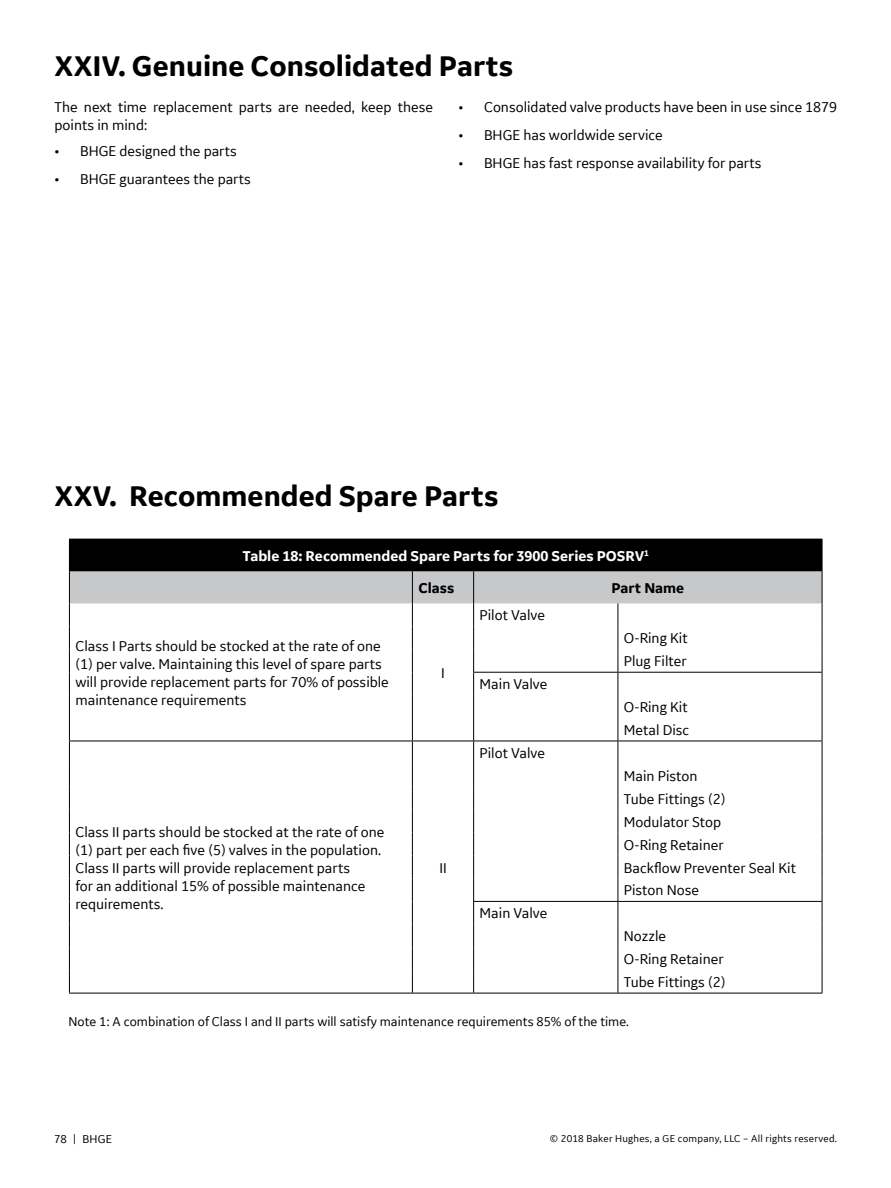
<style>
.page{position:relative;width:891px;height:1188px;background:#fff}
.page>*{position:absolute;margin:0;border:0;box-sizing:border-box;transform-origin:0 0}
.t1{font:700 30px "GE Inspira Sans";color:#000}
.t2{font:15px/23px "GE Inspira Sans";color:#000}
.t3{font:700 15px/32.2px "GE Inspira Sans";color:#fff}
.t4{font:700 15px "GE Inspira Sans";color:#000}
.t5{font:13.5px "GE Inspira Sans";color:#000}
.t6{font:12px "GE Inspira Sans";letter-spacing:.02em;color:#000}
.t7{font:10.5px "GE Inspira Sans";letter-spacing:.02em;color:#000}
.s1{color:#000}
</style>
<div class="page">
<div style="left:69px;top:539px;width:753px;height:32px;background:#000"></div>
<hr style="left:822px;top:539px;width:1px;height:32px;background:#000">
<hr style="left:69px;top:993px;width:343px;height:1px;background:#000">
<hr style="left:412px;top:993px;width:62px;height:1px;background:#000">
<hr style="left:474px;top:993px;width:144px;height:1px;background:#000">
<svg style="left:69px;top:571px;width:754px;height:422px"></svg>
<hr style="left:618px;top:993px;width:204px;height:1px;background:#000">
<h1 class="t1" style="left:55px;top:47px;width:460px">XXIV. Genuine Consolidated Parts</h1>
<p class="t2" style="left:55px;top:97px;width:380px;line-height:18px">The next time replacement parts are needed, keep these points in mind:</p>
<p class="t2" style="left:55px;top:139px;width:184px">• BHGE designed the parts</p>
<p class="t2" style="left:55px;top:167px;width:198px">• BHGE guarantees the parts</p>
<p class="t2" style="left:459px;top:95px;width:380px">• Consolidated valve products have been in use since 1879</p>
<p class="t2" style="left:459px;top:123px;width:206px">• BHGE has worldwide service</p>
<p class="t2" style="left:459px;top:151px;width:304px">• BHGE has fast response availability for parts</p>
<h1 class="t1" style="left:55px;top:477px;width:445px">XXV. Recommended Spare Parts</h1>
<p class="t3" style="left:418px;top:539px;width:232px;text-indent:-176px">Table 18: Recommended Spare Parts for 3900 Series POSRV<sup>1<br></sup><span class="s1">Class</span></p>
<p class="t4" style="left:611px;top:579px;width:74px">Part Name</p>
<p class="t2" style="left:75px;top:636px;width:315px;line-height:18px">Class I Parts should be stocked at the rate of one (1) per valve. Maintaining this level of spare parts will provide replacement parts for 70% of possible maintenance requirements</p>
<p class="t2" style="left:75px;top:822px;width:310px;line-height:18px">Class II parts should be stocked at the rate of one (1) part per each five (5) valves in the population.<br>Class II parts will provide replacement parts<br>for an additional 15% of possible maintenance requirements.</p>
<p class="t2" style="left:441px;top:661px;width:5px">I</p>
<p class="t2" style="left:480px;top:604px;width:67px">Pilot Valve</p>
<p class="t2" style="left:480px;top:672px;width:69px">Main Valve</p>
<p class="t2" style="left:480px;top:741px;width:67px">Pilot Valve</p>
<p class="t2" style="left:439px;top:856px;width:9px">II</p>
<p class="t2" style="left:480px;top:901px;width:69px">Main Valve</p>
<p class="t2" style="left:624px;top:626px;width:65px">O-Ring Kit<br>Plug Filter</p>
<p class="t2" style="left:624px;top:695px;width:67px">O-Ring Kit<br>Metal Disc</p>
<p class="t2" style="left:624px;top:764px;width:174px">Main Piston<br>Tube Fittings (2)<br>Modulator Stop<br>O-Ring Retainer<br>Backflow Preventer Seal Kit<br>Piston Nose</p>
<p class="t2" style="left:624px;top:924px;width:103px">Nozzle<br>O-Ring Retainer<br>Tube Fittings (2)</p>
<p class="t5" style="left:68px;top:1013px;width:562px">Note 1: A combination of Class I and II parts will satisfy maintenance requirements 85% of the time.</p>
<p class="t6" style="left:54px;top:1132px;width:60px">78 | BHGE</p>
<p class="t7" style="left:550px;top:1132px;width:289px">© 2018 Baker Hughes, a GE company, LLC – All rights reserved.</p>
</div>
